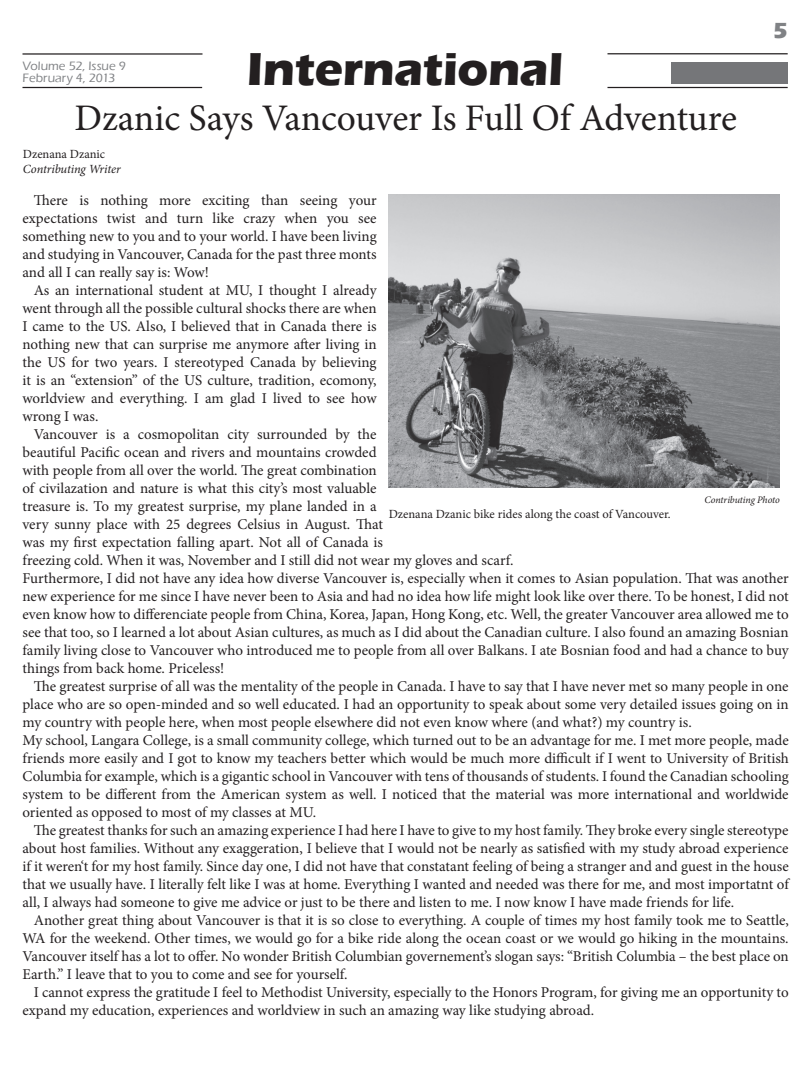
<style>
.page{position:relative;width:810px;height:1080px;background:#fff}
.page>*{position:absolute;margin:0;border:0;box-sizing:border-box;transform-origin:0 0}
.t1{font:700 47.5px "Eras ITC";letter-spacing:-.01em;color:#231f20}
.t2{font:37.5px "Minion Pro";letter-spacing:-.005em;color:#231f20}
.t3{font:700 22.5px "Eras ITC";color:#808285}
.t4{font:15px/18px "Minion Pro";letter-spacing:-.005em;color:#231f20;text-align:justify}
.t5{font:12.5px "Minion Pro";letter-spacing:-.005em;color:#231f20}
.t6{font:500 12.5px/11.9px "Eras ITC";letter-spacing:.005em;color:#808285}
.t7{font:italic 12.5px "Minion Pro";letter-spacing:-.01em;color:#231f20}
.t8{font:italic 10px "Minion Pro";letter-spacing:-.01em;color:#231f20}
</style>
<div class="page">
<hr style="left:22px;top:87px;width:180px;height:1px;background:#231f20">
<div style="left:671px;top:61px;width:119px;height:24px;background:#757679"></div>
<hr style="left:608px;top:87px;width:180px;height:1px;background:#231f20">
<hr style="left:22px;top:53px;width:180px;height:2px;background:#231f20">
<hr style="left:607px;top:53px;width:181px;height:1px;background:#231f20">
<img style="left:389px;top:194px;width:391px;height:294px">
<p class="t6" style="left:22px;top:60px;width:105px">Volume 52, Issue 9<br>February 4, 2013</p>
<p class="t1" style="left:247px;top:42px;width:318px">International</p>
<p class="t2" style="left:75px;top:93px;width:664px">Dzanic Says Vancouver Is Full Of Adventure</p>
<p class="t5" style="left:23px;top:145px;width:84px">Dzenana Dzanic</p>
<p class="t7" style="left:23px;top:160px;width:99px">Contributing Writer</p>
<p class="t3" style="left:773px;top:18px;width:16px">5</p>
<p class="t4" style="left:22px;top:192px;width:356px;text-indent:11px">There is nothing more exciting than seeing your expectations twist and turn like crazy when you see something new to you and to your world. I have been living and studying in Vancouver, Canada for the past three monts and all I can really say is: Wow!</p>
<p class="t4" style="left:22px;top:282px;width:356px;text-indent:11px">As an international student at MU, I thought I already went through all the possible cultural shocks there are when I came to the US. Also, I believed that in Canada there is nothing new that can surprise me anymore after living in the US for two years. I stereotyped Canada by believing it is an “extension” of the US culture, tradition, ecomony, worldview and everything. I am glad I lived to see how wrong I was.</p>
<p class="t4" style="left:22px;top:426px;width:493px;text-align:left;text-indent:11px">Vancouver is a cosmopolitan city surrounded by the<br>beautiful Pacific ocean and rivers and mountains crowded<br>with people from all over the world. The great combination<br>of civilazation and nature is what this city’s most valuable<br>treasure is. To my greatest surprise, my plane landed in a<br>very sunny place with 25 degrees Celsius in August. That<br>was my first expectation falling apart. Not all of Canada is<br>freezing cold. When it was, November and I still did not wear my gloves and scarf.</p>
<p class="t4" style="left:22px;top:570px;width:768px">Furthermore, I did not have any idea how diverse Vancouver is, especially when it comes to Asian population. That was another new experience for me since I have never been to Asia and had no idea how life might look like over there. To be honest, I did not even know how to differenciate people from China, Korea, Japan, Hong Kong, etc. Well, the greater Vancouver area allowed me to see that too, so I learned a lot about Asian cultures, as much as I did about the Canadian culture. I also found an amazing Bosnian family living close to Vancouver who introduced me to people from all over Balkans. I ate Bosnian food and had a chance to buy things from back home. Priceless!</p>
<p class="t4" style="left:22px;top:678px;width:768px;text-indent:11px">The greatest surprise of all was the mentality of the people in Canada. I have to say that I have never met so many people in one place who are so open-minded and so well educated. I had an opportunity to speak about some very detailed issues going on in my country with people here, when most people elsewhere did not even know where (and what?) my country is.</p>
<p class="t4" style="left:22px;top:732px;width:768px">My school, Langara College, is a small community college, which turned out to be an advantage for me. I met more people, made friends more easily and I got to know my teachers better which would be much more difficult if I went to University of British Columbia for example, which is a gigantic school in Vancouver with tens of thousands of students. I found the Canadian schooling system to be different from the American system as well. I noticed that the material was more international and worldwide oriented as opposed to most of my classes at MU.</p>
<p class="t4" style="left:22px;top:822px;width:768px;text-indent:11px">The greatest thanks for such an amazing experience I had here I have to give to my host family. They broke every single stereotype about host families. Without any exaggeration, I believe that I would not be nearly as satisfied with my study abroad experience if it weren‘t for my host family. Since day one, I did not have that constatant feeling of being a stranger and and guest in the house that we usually have. I literally felt like I was at home. Everything I wanted and needed was there for me, and most importatnt of all, I always had someone to give me advice or just to be there and listen to me. I now know I have made friends for life.</p>
<p class="t4" style="left:22px;top:912px;width:768px;text-indent:11px">Another great thing about Vancouver is that it is so close to everything. A couple of times my host family took me to Seattle, WA for the weekend. Other times, we would go for a bike ride along the ocean coast or we would go hiking in the mountains.<br>Vancouver itself has a lot to offer. No wonder British Columbian governement’s slogan says: “British Columbia – the best place on Earth.” I leave that to you to come and see for yourself.</p>
<p class="t4" style="left:22px;top:984px;width:768px;text-indent:11px">I cannot express the gratitude I feel to Methodist University, especially to the Honors Program, for giving me an opportunity to expand my education, experiences and worldview in such an amazing way like studying abroad.</p>
<p class="t8" style="left:705px;top:493px;width:77px">Contributing Photo</p>
<p class="t5" style="left:389px;top:506px;width:283px">Dzenana Dzanic bike rides along the coast of Vancouver.</p>
</div>
